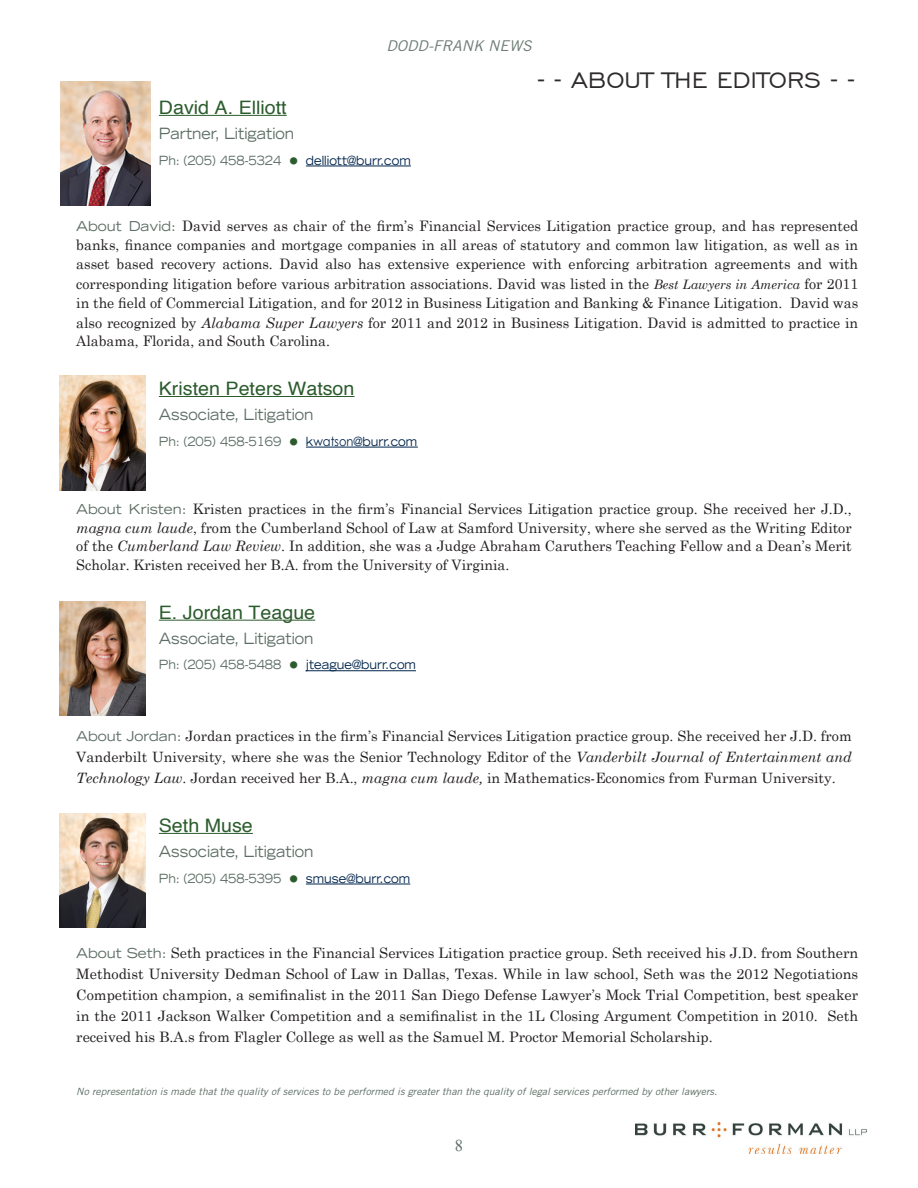
<style>
.page{position:relative;width:918px;height:1188px;background:#fff}
.page>*{position:absolute;margin:0;border:0;box-sizing:border-box;transform-origin:0 0}
.Section{font:28.5px "Engravers Gothic BT";color:#2e2b2c}
.Case{font:18.6px "Helvetica";color:#2c5c2d;scale:1.06 1}
.t1{font:16.5px "Times New Roman";color:#5d6e65}
.Case-2{font:expanded 15.6px "Trade Gothic LT Std";color:#5d6e65;scale:.9 1}
.t2{font:italic 14.85px "Trade Gothic LT Std";color:#6d7d75;scale:1.05 1}
.Paragraph_Style_1{font:14.4px/18.8px "Century Schoolbook";color:#231f20;text-align:justify}
.Paragraph_Style_1-2{font:14.25px/21px "Century Schoolbook";color:#231f20;text-align:justify}
.Case-3{font:expanded 12.6px "Trade Gothic LT Std";color:#5d6e65;scale:.9 1}
.Case-4{font:expanded 12.6px "Trade Gothic LT Std";color:#00254c;scale:.9 1}
.Paragraph_Style_1-3{font:italic 10.05px "Trade Gothic LT Std";color:#5d6e65;scale:1.04 1}
.s1{color:#5d6e65}
.s2{color:#2c5c2d}
.s3{font-family:"Trade Gothic LT Std";font-stretch:expanded;font-size:13.65px;color:#5d6e65}
.s4{font-style:italic;font-size:12.9px}
.s5{font-style:italic}
.s6{color:#00254c}
.s7{font-family:"Century Gothic";font-stretch:normal;color:#00254c}
</style>
<div class="page">
<hr style="left:159px;top:115px;width:128px;height:1px;background:#2c5c2d">
<hr style="left:306px;top:166px;width:105px;height:1px;background:#00254c">
<hr style="left:159px;top:396px;width:196px;height:1px;background:#2c5c2d">
<hr style="left:306px;top:447px;width:112px;height:1px;background:#00254c">
<hr style="left:159px;top:620px;width:156px;height:1px;background:#2c5c2d">
<hr style="left:306px;top:670px;width:110px;height:1px;background:#00254c">
<hr style="left:159px;top:833px;width:94px;height:1px;background:#2c5c2d">
<hr style="left:306px;top:884px;width:104px;height:1px;background:#00254c">
<img style="left:60px;top:814px;width:85px;height:114px">
<img style="left:636px;top:1123px;width:230px;height:31px">
<img style="left:60px;top:376px;width:85px;height:114px">
<img style="left:60px;top:601px;width:85px;height:115px">
<img style="left:61px;top:82px;width:89px;height:124px">
<p class="t2" style="left:386px;top:36px;width:140px">DODD-FRANK NEWS</p>
<p class="Case" style="left:159px;top:96px;width:122px">David A. Elliott</p>
<p class="Case-2" style="left:159px;top:123px;width:152px">Partner, Litigation</p>
<p class="Case-4" style="left:159px;top:152px;width:282px"><span class="s1">Ph: (205) 458-5324</span> <span class="s2">■</span> delliott@burr.com</p>
<p class="Section" style="left:537px;top:64px;width:319px">- - ABOUT THE EDITORS - -</p>
<p class="Paragraph_Style_1" style="left:76px;top:215px;width:783px"><span class="s3">About David:</span> David serves as chair of the firm’s Financial Services Litigation practice group, and has represented banks, finance companies and mortgage companies in all areas of statutory and common law litigation, as well as in asset based recovery actions. David also has extensive experience with enforcing arbitration agreements and with</p>
<p class="Paragraph_Style_1" style="left:76px;top:273px;width:783px">corresponding litigation before various arbitration associations. David was listed in the <span class="s4">Best Lawyers in America</span> for 2011 in the field of Commercial Litigation, and for 2012 in Business Litigation and Banking &amp; Finance Litigation. David was</p>
<p class="Paragraph_Style_1" style="left:76px;top:312px;width:783px">also recognized by <span class="s5">Alabama Super Lawyers</span> for 2011 and 2012 in Business Litigation. David is admitted to practice in<br>Alabama, Florida, and South Carolina.</p>
<p class="Case" style="left:159px;top:377px;width:186px">Kristen Peters Watson</p>
<p class="Case-2" style="left:159px;top:405px;width:173px">Associate, Litigation</p>
<p class="Case-3" style="left:159px;top:433px;width:289px">Ph: (205) 458-5169 <sup>■</sup> <span class="s6">k</span><span class="s7">watson</span><span class="s6">@burr.com</span></p>
<p class="Paragraph_Style_1" style="left:76px;top:498px;width:777px"><span class="s3">About Kristen:</span> Kristen practices in the firm’s Financial Services Litigation practice group. She received her J.D., <span class="s5">magna cum laude</span>, from the Cumberland School of Law at Samford University, where she served as the Writing Editor of the <span class="s5">Cumberland Law Review</span>. In addition, she was a Judge Abraham Caruthers Teaching Fellow and a Dean’s Merit Scholar. Kristen received her B.A. from the University of Virginia.</p>
<p class="Case" style="left:159px;top:601px;width:149px">E. Jordan Teague</p>
<p class="Case-2" style="left:159px;top:628px;width:173px">Associate, Litigation</p>
<p class="Case-3" style="left:159px;top:657px;width:287px">Ph: (205) 458-5488 <sup>■</sup> <span class="s6">jteague@burr.com</span></p>
<p class="Paragraph_Style_1-2" style="left:76px;top:725px;width:777px"><span class="s3">About Jordan:</span> Jordan practices in the firm’s Financial Services Litigation practice group. She received her J.D. from Vanderbilt University, where she was the Senior Technology Editor of the <span class="s5">Vanderbilt Journal of Entertainment and Technology Law</span>. Jordan received her B.A., <span class="s5">magna cum laude,</span> in Mathematics-Economics from Furman University.</p>
<p class="Case" style="left:159px;top:814px;width:90px">Seth Muse</p>
<p class="Case-2" style="left:159px;top:842px;width:173px">Associate, Litigation</p>
<p class="Case-3" style="left:159px;top:870px;width:281px">Ph: (205) 458-5395 <sup>■</sup> <span class="s6">smuse@burr.com</span></p>
<p class="Paragraph_Style_1" style="left:76px;top:941px;width:783px;line-height:21px"><span class="s3">About Seth:</span> Seth practices in the Financial Services Litigation practice group. Seth received his J.D. from Southern Methodist University Dedman School of Law in Dallas, Texas. While in law school, Seth was the 2012 Negotiations Competition champion, a semifinalist in the 2011 San Diego Defense Lawyer’s Mock Trial Competition, best speaker in the 2011 Jackson Walker Competition and a semifinalist in the 1L Closing Argument Competition in 2010. Seth received his B.A.s from Flagler College as well as the Samuel M. Proctor Memorial Scholarship.</p>
<p class="Paragraph_Style_1-3" style="left:76px;top:1086px;width:618px">No representation is made that the quality of services to be performed is greater than the quality of legal services performed by other lawyers.</p>
<p class="t1" style="left:455px;top:1135px;width:10px">8</p>
</div>
